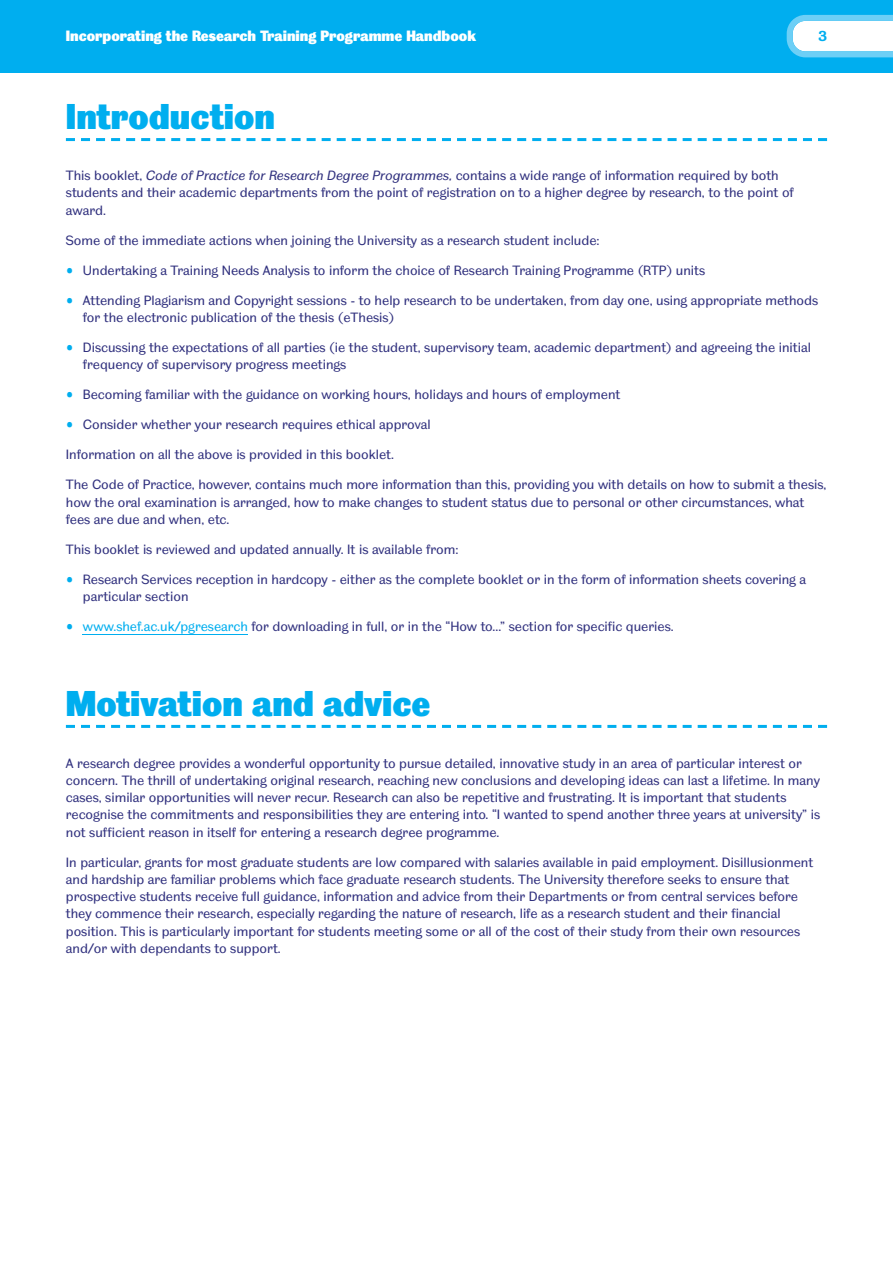
<style>
.page{position:relative;width:893px;height:1263px;background:#fff}
.page>*{position:absolute;margin:0;border:0;box-sizing:border-box;transform-origin:0 0}
.t1{font:36px "TUOS Pro Blake Display";color:#00aeef}
.t2{font:15px "TUOS Pro Blake Display";color:#fff}
.t3{font:700 15px "TUOS Blake";color:#00aeef}
.t4{font:13.5px/17.2px "TUOS Blake";color:#32327f}
.s1{font-style:italic}
.s2{font-size:18px;color:#00aeef}
.s3{color:#00aeef}
</style>
<div class="page">
<div style="left:0;top:0;width:893px;height:72px;background:#00aeef"></div>
<svg style="left:787px;top:15px;width:106px;height:42px;background:#c9edfb"></svg>
<svg style="left:66px;top:138px;width:761px;height:3px"></svg>
<hr style="left:83px;top:634px;width:165px;height:1px;background:#00aeef">
<svg style="left:66px;top:725px;width:761px;height:3px"></svg>
<p class="t2" style="left:66px;top:31px;width:412px">Incorporating the Research Training Programme Handbook</p>
<p class="t3" style="left:818px;top:31px;width:10px">3</p>
<h1 class="t1" style="left:66px;top:104px;width:211px">Introduction</h1>
<p class="t4" style="left:66px;top:168px;width:729px">This booklet, <span class="s1">Code of Practice for Research Degree Programmes,</span> contains a wide range of information required by both students and their academic departments from the point of registration on to a higher degree by research, to the point of award.</p>
<p class="t4" style="left:66px;top:233px;width:535px">Some of the immediate actions when joining the University as a research student include:</p>
<p class="t4" style="left:66px;top:263px;width:641px"><span class="s2">•</span> Undertaking a Training Needs Analysis to inform the choice of Research Training Programme (RTP) units</p>
<p class="t4" style="left:83px;top:293px;width:737px;text-indent:-17px"><span class="s2">•</span> Attending Plagiarism and Copyright sessions - to help research to be undertaken, from day one, using appropriate methods for the electronic publication of the thesis (eThesis)</p>
<p class="t4" style="left:83px;top:340px;width:730px;text-indent:-17px"><span class="s2">•</span> Discussing the expectations of all parties (ie the student, supervisory team, academic department) and agreeing the initial frequency of supervisory progress meetings</p>
<p class="t4" style="left:66px;top:387px;width:556px"><span class="s2">•</span> Becoming familiar with the guidance on working hours, holidays and hours of employment</p>
<p class="t4" style="left:66px;top:417px;width:366px"><span class="s2">•</span> Consider whether your research requires ethical approval</p>
<p class="t4" style="left:66px;top:447px;width:330px">Information on all the above is provided in this booklet.</p>
<p class="t4" style="left:66px;top:477px;width:762px">The Code of Practice, however, contains much more information than this, providing you with details on how to submit a thesis, how the oral examination is arranged, how to make changes to student status due to personal or other circumstances, what fees are due and when, etc.</p>
<p class="t4" style="left:66px;top:542px;width:394px">This booklet is reviewed and updated annually. It is available from:</p>
<p class="t4" style="left:83px;top:572px;width:725px;text-indent:-17px"><span class="s2">•</span> Research Services reception in hardcopy - either as the complete booklet or in the form of information sheets covering a particular section</p>
<p class="t4" style="left:66px;top:619px;width:609px"><span class="s2">•</span> <span class="s3">www.shef.ac.uk/pgresearch</span> for downloading in full, or in the “How to...” section for specific queries.</p>
<h1 class="t1" style="left:66px;top:691px;width:366px">Motivation and advice</h1>
<p class="t4" style="left:66px;top:756px;width:756px">A research degree provides a wonderful opportunity to pursue detailed, innovative study in an area of particular interest or concern. The thrill of undertaking original research, reaching new conclusions and developing ideas can last a lifetime. In many cases, similar opportunities will never recur. Research can also be repetitive and frustrating. It is important that students recognise the commitments and responsibilities they are entering into. “I wanted to spend another three years at university” is not sufficient reason in itself for entering a research degree programme.</p>
<p class="t4" style="left:66px;top:855px;width:749px">In particular, grants for most graduate students are low compared with salaries available in paid employment. Disillusionment and hardship are familiar problems which face graduate research students. The University therefore seeks to ensure that prospective students receive full guidance, information and advice from their Departments or from central services before they commence their research, especially regarding the nature of research, life as a research student and their financial position. This is particularly important for students meeting some or all of the cost of their study from their own resources and/or with dependants to support.</p>
</div>
